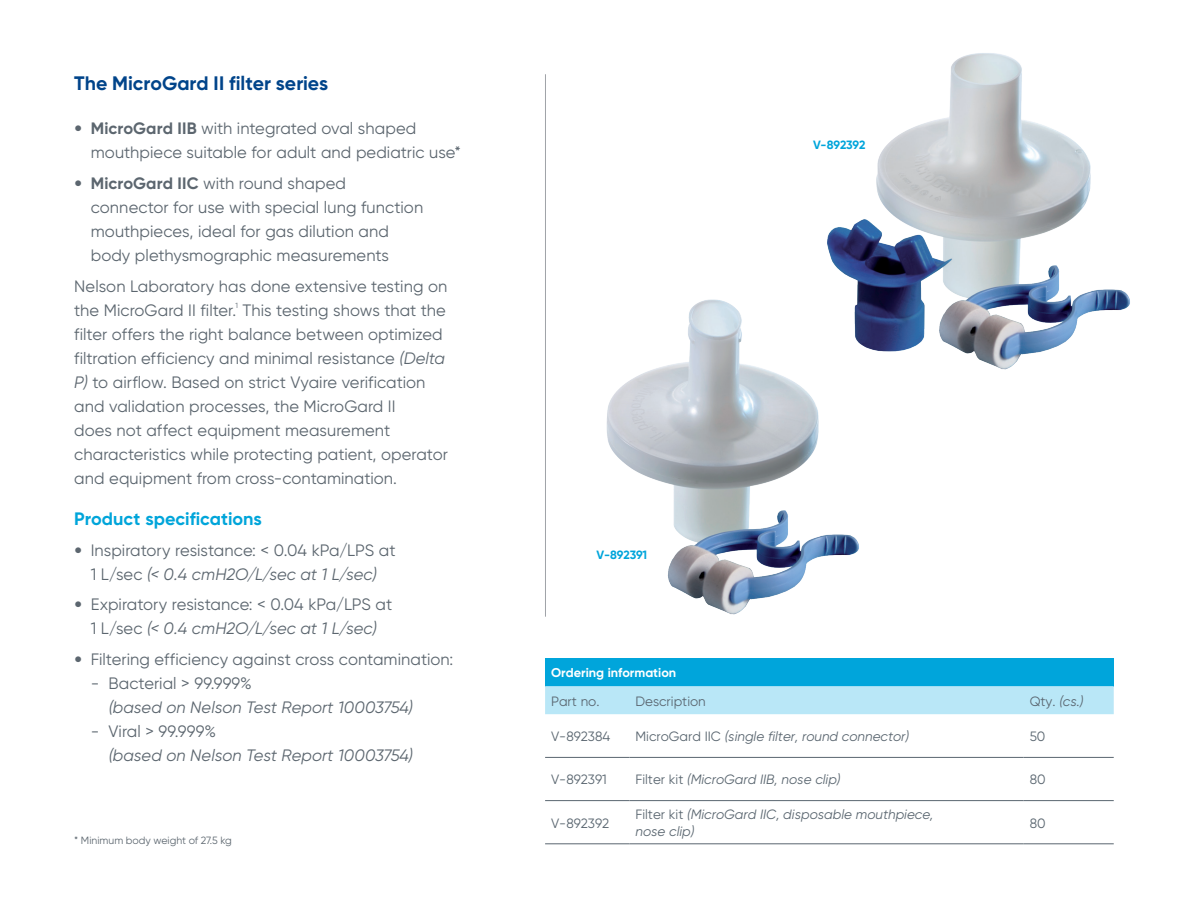
<style>
.page{position:relative;width:1188px;height:918px;background:#fff}
.page>*{position:absolute;margin:0;border:0;box-sizing:border-box;transform-origin:0 0}
.Subhead_Bold_13{font:700 19.5px "Gilroy";color:#00448a}
.Product{font:700 18px "Gilroy";color:#00a5da}
.Body_text_11_16{font:16.5px/24px "Gilroy";letter-spacing:.005em;color:#5c666f}
.t1{font:italic 16.5px/24px "Gilroy";color:#5c666f}
.Chart_Body_light{font:italic 13.5px/16.5px "Gilroy";color:#5a6670}
.Chart_Body_light-2{font:13.5px "Gilroy";color:#5a6670}
.Chart_Head{font:700 12.75px "Gilroy";color:#fff}
.t2{font:700 12px "Gilroy";letter-spacing:-.01em;color:#00a5db}
.Legal{font:10.5px "Gilroy";color:#5c666f}
.Body_text_11_16-2{font:7.35px "Gilroy";color:#5c666f}
.s1{font-family:"Frutiger LT Std";font-weight:300}
.s2{font-weight:700}
.s3{font-style:italic}
.s4{font-style:normal}
</style>
<div class="page">
<hr style="left:545px;top:74px;width:1px;height:543px;background:#a0a3a8">
<img style="left:606px;top:299px;width:253px;height:316px">
<img style="left:768px;top:53px;width:362px;height:367px">
<div style="left:545px;top:658px;width:569px;height:28px;background:#00a5db"></div>
<div style="left:545px;top:686px;width:569px;height:28px;background:#b9e7f7"></div>
<hr style="left:545px;top:757px;width:84px;height:1px;background:#5a6670">
<hr style="left:629px;top:757px;width:395px;height:1px;background:#5a6670">
<hr style="left:1024px;top:757px;width:90px;height:1px;background:#5a6670">
<hr style="left:545px;top:800px;width:84px;height:1px;background:#5a6670">
<hr style="left:629px;top:800px;width:395px;height:1px;background:#5a6670">
<hr style="left:1024px;top:800px;width:90px;height:1px;background:#5a6670">
<hr style="left:545px;top:844px;width:84px;height:1px;background:#5a6670">
<hr style="left:629px;top:844px;width:395px;height:1px;background:#5a6670">
<hr style="left:1024px;top:844px;width:90px;height:1px;background:#5a6670">
<p class="Subhead_Bold_13" style="left:74px;top:71px;width:256px">The MicroGard II filter series</p>
<p class="Body_text_11_16" style="left:91px;top:116px;width:372px;text-indent:-17px"><span class="s1">•</span> <span class="s2">MicroGard IIB</span> with integrated oval shaped mouthpiece suitable for adult and pediatric use*</p>
<p class="Body_text_11_16" style="left:91px;top:171px;width:334px;text-indent:-17px"><span class="s1">•</span> <span class="s2">MicroGard IIC</span> with round shaped connector for use with special lung function mouthpieces, ideal for gas dilution and body plethysmographic measurements</p>
<p class="Body_text_11_16" style="left:74px;top:274px;width:375px">Nelson Laboratory has done extensive testing on the MicroGard II filter. This testing shows that the</p>
<p class="Body_text_11_16-2" style="left:236px;top:301px;width:4px">1</p>
<p class="Body_text_11_16" style="left:74px;top:322px;width:375px">filter offers the right balance between optimized filtration efficiency and minimal resistance <span class="s3">(Delta P)</span> to airflow. Based on strict Vyaire verification and validation processes, the MicroGard II<br>does not affect equipment measurement characteristics while protecting patient, operator and equipment from cross-contamination.</p>
<p class="Product" style="left:74px;top:507px;width:189px">Product specifications</p>
<p class="Body_text_11_16" style="left:74px;top:538px;width:323px;text-align:center"><span class="s1">•</span> Inspiratory resistance: &lt; 0.04 kPa/LPS at<br>1 L/sec <span class="s3">(&lt; 0.4 cmH2O/L/sec at 1 L/sec)</span></p>
<p class="Body_text_11_16" style="left:74px;top:592px;width:319px;text-align:center"><span class="s1">•</span> Expiratory resistance: &lt; 0.04 kPa/LPS at<br>1 L/sec <span class="s3">(&lt; 0.4 cmH2O/L/sec at 1 L/sec)</span></p>
<p class="Body_text_11_16" style="left:74px;top:647px;width:381px"><span class="s1">•</span> Filtering efficiency against cross contamination:</p>
<p class="t1" style="left:109px;top:671px;width:306px;text-indent:-18px"><span class="s4">- Bacterial &gt; 99.999%<br></span>(based on Nelson Test Report 10003754)</p>
<p class="t1" style="left:109px;top:719px;width:306px;text-indent:-18px"><span class="s4">- Viral &gt; 99.999%<br></span>(based on Nelson Test Report 10003754)</p>
<p class="Legal" style="left:74px;top:834px;width:159px">* Minimum body weight of 27.5 kg</p>
<p class="t2" style="left:597px;top:548px;width:52px">V-892391</p>
<p class="t2" style="left:813px;top:138px;width:54px">V-892392</p>
<p class="Chart_Head" style="left:551px;top:665px;width:127px">Ordering information</p>
<p class="Chart_Body_light-2" style="left:551px;top:693px;width:50px">Part no.</p>
<p class="Chart_Body_light-2" style="left:635px;top:693px;width:72px">Description</p>
<p class="Chart_Body_light" style="left:1030px;top:692px;width:55px"><span class="s4">Qty.</span> (cs.)</p>
<p class="Chart_Body_light-2" style="left:551px;top:728px;width:61px">V-892384</p>
<p class="Chart_Body_light" style="left:635px;top:728px;width:275px"><span class="s4">MicroGard IIC</span> (single filter, round connector)</p>
<p class="Chart_Body_light-2" style="left:1030px;top:728px;width:17px">50</p>
<p class="Chart_Body_light-2" style="left:551px;top:771px;width:57px">V-892391</p>
<p class="Chart_Body_light" style="left:635px;top:771px;width:207px"><span class="s4">Filter kit</span> (MicroGard IIB, nose clip)</p>
<p class="Chart_Body_light-2" style="left:1030px;top:771px;width:17px">80</p>
<p class="Chart_Body_light-2" style="left:551px;top:815px;width:60px">V-892392</p>
<p class="Chart_Body_light" style="left:635px;top:806px;width:300px"><span class="s4">Filter kit</span> (MicroGard IIC, disposable mouthpiece, nose clip)</p>
<p class="Chart_Body_light-2" style="left:1030px;top:815px;width:17px">80</p>
</div>
